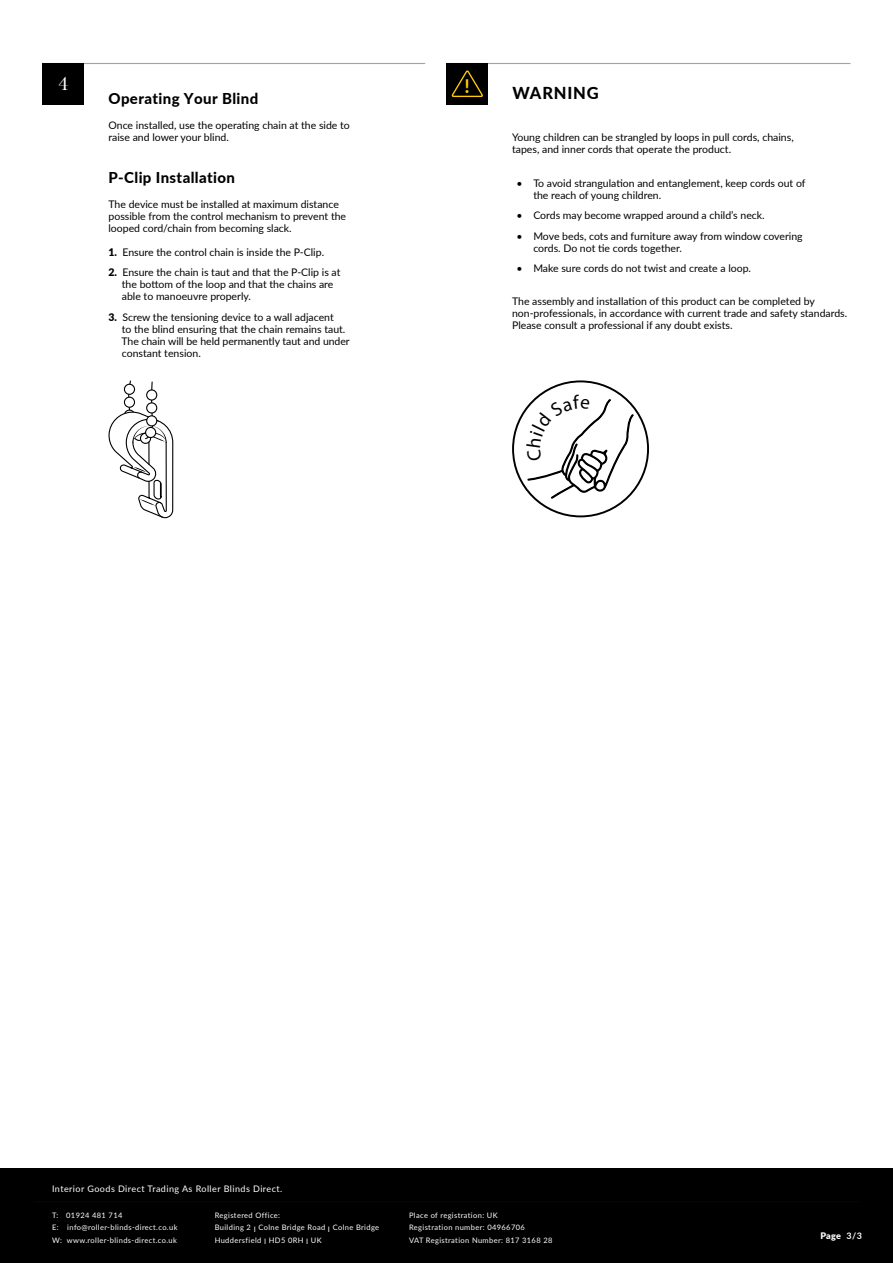
<style>
.page{position:relative;width:893px;height:1263px;background:#fff}
.page>*{position:absolute;margin:0;border:0;box-sizing:border-box;transform-origin:0 0}
.Section_Number_1step{font:19.5px "New Baskerville Std";color:#fff}
.t1{font:700 19.05px "Lato";color:#feca0a}
.t2{font:800 16.5px "Lato";letter-spacing:.05em;color:#000}
.t3{font:800 15px "Lato";letter-spacing:.025em;color:#000}
.t4{font:10.5px/12px "Lato";color:#000}
.Paragraph{font:9px "Lato";letter-spacing:.05em;color:#fff}
.t5{font:900 9px "Lato";color:#fff}
.t6{font:700 9px "Lato";color:#fff}
.Paragraph-2{font:7.5px "Lato";letter-spacing:.05em;color:#fff}
.s1{font-weight:900}
.s2{font-weight:700}
</style>
<div class="page">
<div style="left:0;top:1168px;width:893px;height:95px;background:#000"></div>
<hr style="left:34px;top:1201px;width:825px;height:1px;background:#0c0806">
<hr style="left:43px;top:63px;width:382px;height:1px;background:#a7a2a0">
<div style="left:43px;top:63px;width:41px;height:41px;background:#000"></div>
<svg style="left:108px;top:380px;width:66px;height:139px"></svg>
<div style="left:146px;top:427px;width:10px;height:10px;background:#fff;border-radius:50%"></div>
<div style="left:145px;top:427px;width:11px;height:11px;border:1px solid #000;border-radius:50%"></div>
<div style="left:147px;top:416px;width:10px;height:10px;background:#fff;border-radius:50%"></div>
<div style="left:146px;top:415px;width:11px;height:11px;border:1px solid #000;border-radius:50%"></div>
<div style="left:147px;top:403px;width:10px;height:10px;background:#fff;border-radius:50%"></div>
<div style="left:146px;top:402px;width:11px;height:11px;border:1px solid #000;border-radius:50%"></div>
<div style="left:147px;top:390px;width:10px;height:10px;background:#fff;border-radius:50%"></div>
<div style="left:146px;top:389px;width:11px;height:12px;border:1px solid #000;border-radius:50%"></div>
<div style="left:124px;top:397px;width:11px;height:10px;background:#fff;border-radius:50%"></div>
<div style="left:124px;top:397px;width:11px;height:11px;border:1px solid #000;border-radius:50%"></div>
<div style="left:124px;top:384px;width:11px;height:10px;background:#fff;border-radius:50%"></div>
<div style="left:124px;top:384px;width:11px;height:11px;border:1px solid #000;border-radius:50%"></div>
<hr style="left:446px;top:63px;width:404px;height:1px;background:#a7a2a0">
<div style="left:447px;top:63px;width:41px;height:41px;background:#000"></div>
<svg style="left:451px;top:70px;width:32px;height:28px"></svg>
<svg style="left:512px;top:380px;width:137px;height:137px"></svg>
<p class="Section_Number_1step" style="left:58px;top:72px;width:12px">4</p>
<h3 class="t3" style="left:108px;top:88px;width:151px">Operating Your Blind</h3>
<p class="t4" style="left:108px;top:119px;width:243px">Once installed, use the operating chain at the side to raise and lower your blind.</p>
<h3 class="t3" style="left:108px;top:166px;width:128px">P-Clip Installation</h3>
<p class="t4" style="left:108px;top:198px;width:239px">The device must be installed at maximum distance possible from the control mechanism to prevent the looped cord/chain from becoming slack.</p>
<p class="t4" style="left:108px;top:246px;width:217px"><span class="s1">1.</span> Ensure the control chain is inside the P-Clip.</p>
<p class="t4" style="left:122px;top:266px;width:220px;text-indent:-13px"><span class="s1">2.</span> Ensure the chain is taut and that the P-Clip is at the bottom of the loop and that the chains are able to manoeuvre properly.</p>
<p class="t4" style="left:121px;top:311px;width:230px;text-indent:-13px"><span class="s1">3.</span> Screw the tensioning device to a wall adjacent<br>to the blind ensuring that the chain remains taut.<br>The chain will be held permanently taut and under constant tension.</p>
<p class="t1" style="left:464px;top:72px;width:7px">!</p>
<h1 class="t2" style="left:512px;top:81px;width:88px">WARNING</h1>
<p class="t4" style="left:512px;top:131px;width:283px">Young children can be strangled by loops in pull cords, chains,</p>
<p class="t4" style="left:512px;top:143px;width:221px">tapes, and inner cords that operate the product.</p>
<p class="t4" style="left:533px;top:176px;width:274px;text-indent:-17px">• To avoid strangulation and entanglement, keep cords out of the reach of young children.</p>
<p class="t4" style="left:516px;top:209px;width:250px">• Cords may become wrapped around a child’s neck.</p>
<p class="t4" style="left:533px;top:229px;width:271px;text-indent:-17px">• Move beds, cots and furniture away from window covering cords. Do not tie cords together.</p>
<p class="t4" style="left:516px;top:262px;width:236px">• Make sure cords do not twist and create a loop.</p>
<p class="t4" style="left:512px;top:294px;width:304px">The assembly and installation of this product can be completed by</p>
<p class="t4" style="left:512px;top:306px;width:337px">non-professionals, in accordance with current trade and safety standards.<br>Please consult a professional if any doubt exists.</p>
<p class="Paragraph" style="left:52px;top:1182px;width:232px">Interior Goods Direct Trading As Roller Blinds Direct.</p>
<p class="Paragraph-2" style="left:52px;top:1210px;width:72px">T: 01924 481 714</p>
<p class="Paragraph-2" style="left:52px;top:1222px;width:127px">E: info@roller-blinds-direct.co.uk</p>
<p class="Paragraph-2" style="left:52px;top:1235px;width:126px">W: www.roller-blinds-direct.co.uk</p>
<p class="Paragraph-2" style="left:215px;top:1210px;width:67px">Registered Office:</p>
<p class="Paragraph-2" style="left:215px;top:1222px;width:166px">Building 2 I Colne Bridge Road I Colne Bridge</p>
<p class="Paragraph-2" style="left:215px;top:1235px;width:109px">Huddersfield I HD5 0RH I UK</p>
<p class="Paragraph-2" style="left:409px;top:1210px;width:90px">Place of registration: UK</p>
<p class="Paragraph-2" style="left:409px;top:1222px;width:117px">Registration number: 04966706</p>
<p class="Paragraph-2" style="left:409px;top:1235px;width:145px">VAT Registration Number: 817 3168 28</p>
<h3 class="t5" style="left:820px;top:1229px;width:43px">Page <span class="s2">3/4</span></h3>
<h3 class="t6" style="left:857px;top:1229px;width:7px">3</h3>
</div>
